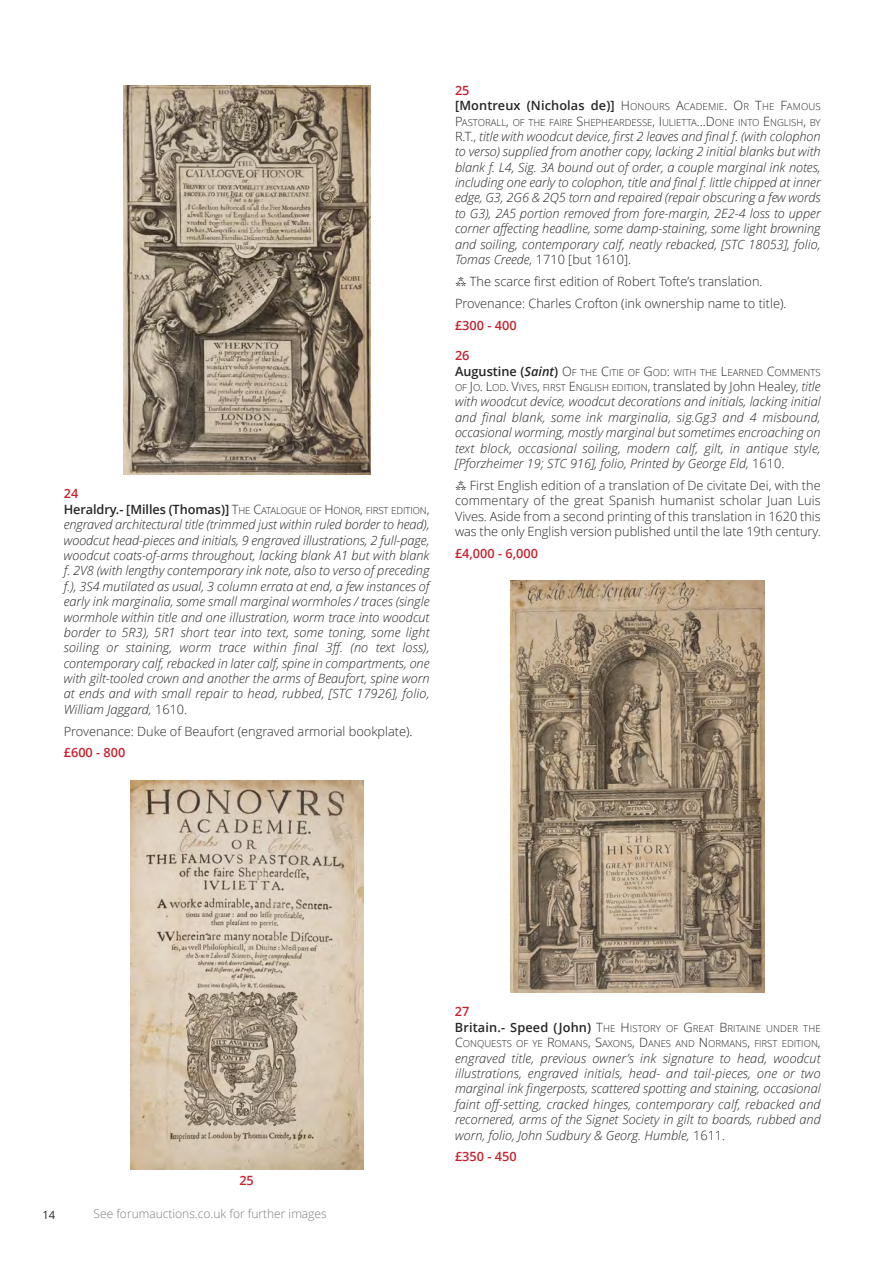
<style>
.page{position:relative;width:893px;height:1263px;background:#fff}
.page>*{position:absolute;margin:0;border:0;box-sizing:border-box;transform-origin:0 0}
.t1{font:italic 300 12.75px/15.5px "Open Sans";color:#272526;text-align:justify}
.t2{font:300 12.75px/15.5px "Open Sans";color:#272526;text-align:justify}
.t3{font:600 12.75px "Open Sans";letter-spacing:.01em;color:#272526}
.t4{font:600 12.75px "Open Sans";color:#c52230}
.t5{font:300 12px "Open Sans";color:#7d7c7d}
.t6{font:11.25px "Open Sans";color:#272526}
.t7{font:300 9.6px/15.5px "Open Sans";color:#272526}
.s1{font-weight:600;font-size:12.75px}
.s2{font-size:12.75px}
.s3{font-style:normal}
.s4{font-weight:300}
.s5{font-weight:300;font-size:9.6px}
.s6{font-family:"Lucida Grande";font-weight:400}
.s7{font-weight:600;font-style:italic;font-size:12.75px}
.s8{font-style:normal;font-size:9.6px}
</style>
<div class="page">
<img style="left:123px;top:85px;width:247px;height:390px">
<img style="left:130px;top:780px;width:233px;height:389px">
<img style="left:511px;top:580px;width:254px;height:412px">
<p class="t4" style="left:64px;top:485px;width:16px">24</p>
<p class="t7" style="left:64px;top:502px;width:367px"><span class="s1">Heraldry.- [Milles (Thomas)]</span> <span class="s2">T</span>HE <span class="s2">C</span>ATALOGUE OF <span class="s2">H</span>ONOR<span class="s2">,</span> FIRST EDITION<span class="s2">,</span></p>
<p class="t1" style="left:64px;top:517px;width:367px">engraved architectural title (trimmed just within ruled border to head), woodcut head-pieces and initials, 9 engraved illustrations, 2 full-page, woodcut coats-of-arms throughout, lacking blank A1 but with blank f. 2V8 (with lengthy contemporary ink note, also to verso of preceding f.), 3S4 mutilated as usual, 3 column errata at end, a few instances of early ink marginalia, some small marginal wormholes / traces (single wormhole within title and one ill ustration, worm trace into woodcut border to 5R3), 5R1 short tear into text, some toning, some light soiling or staining, worm trace within final 3ff. (no text loss), contemporary calf, rebacked in later calf, spine in compartments, one with gilt-tooled crown and another the arms of Beaufort, spine worn at ends and with small repair to head, rubbed, [STC 17926], folio, William Jaggard, <span class="s3">1610.</span></p>
<p class="t2" style="left:64px;top:723px;width:350px">Provenance: Duke of Beaufort (engraved armorial bookplate).</p>
<p class="t4" style="left:64px;top:744px;width:63px">£600 - 800</p>
<p class="t4" style="left:455px;top:81px;width:16px">25</p>
<p class="t3" style="left:455px;top:97px;width:367px">[Montreux (Nicholas de)] <span class="s4">H</span><span class="s5">ONOURS</span> <span class="s4">A</span><span class="s5">CADEMIE</span><span class="s4">. O</span><span class="s5">R</span> <span class="s4">T</span><span class="s5">HE</span> <span class="s4">F</span><span class="s5">AMOUS</span></p>
<p class="t7" style="left:455px;top:114px;width:367px"><span class="s2">P</span>ASTORALL<span class="s2">,</span> OF THE FAIRE <span class="s2">S</span>HEPHEARDESSE<span class="s2">, I</span>ULIETTA<span class="s2">...D</span>ONE INTO <span class="s2">E</span>NGLISH<span class="s2">,</span> BY</p>
<p class="t1" style="left:455px;top:128px;width:367px"><span class="s3">R.T.,</span> title with woodcut device, first 2 leaves and final f. (with colophon to verso) supplied from another copy, lacking 2 initial blanks but with blank f. L4, Sig. 3A bound out of order, a couple marginal ink notes, including one early to colophon, title and final f. little chipped at inner edge, G3, 2G6 &amp; 2Q5 torn and repaired (repair obscuring a few words to G3), 2A5 portion removed from fore-margin, 2E2-4 loss to upper corner affecting headline, some damp-staining, some light browning and soiling, contemporary calf, neatly rebacked, [STC 18053], folio, Tomas Creede, <span class="s3">1710 [but 1610].</span></p>
<p class="t2" style="left:455px;top:273px;width:309px"><span class="s6">⁂</span> The scarce first edition of Robert Tofte’s translation.</p>
<p class="t2" style="left:455px;top:295px;width:333px">Provenance: Charles Crofton (ink ownership name to title).</p>
<p class="t4" style="left:455px;top:316px;width:63px">£300 - 400</p>
<p class="t4" style="left:455px;top:347px;width:16px">26</p>
<p class="t7" style="left:455px;top:364px;width:367px"><span class="s1">Augustine (</span><span class="s7">Saint</span><span class="s1">)</span> <span class="s2">O</span>F THE <span class="s2">C</span>ITIE OF <span class="s2">G</span>OD<span class="s2">:</span> WITH THE <span class="s2">L</span>EARNED <span class="s2">C</span>OMMENTS</p>
<p class="t1" style="left:455px;top:378px;width:367px"><span class="s8">OF</span> <span class="s3">J</span><span class="s8">O</span><span class="s3">. L</span><span class="s8">OD</span><span class="s3">. V</span><span class="s8">IVES</span><span class="s3">,</span> <span class="s8">FIRST</span> <span class="s3">E</span><span class="s8">NGLISH EDITION</span><span class="s3">, translated by John Healey,</span> title with woodcut device, woodcut decorations and initials, lacking initial and final blank, some ink marginalia, sig.Gg3 and 4 misbound, occasional worming, mostly marginal but sometimes encroaching on text block, occasional soiling, modern calf, gilt, in antique style, [Pforzheimer 19; STC 916], folio, Printed by George Eld, <span class="s3">1610.</span></p>
<p class="t2" style="left:455px;top:477px;width:367px"><span class="s6">⁂</span> First English edition of a translation of De civitate Dei, with the commentary of the great Spanish humanist scholar Juan Luis Vives. Aside from a second printing of this translation in 1620 this was the only English version published until the late 19th century.</p>
<p class="t4" style="left:455px;top:544px;width:85px">£4,000 - 6,000</p>
<p class="t4" style="left:239px;top:1171px;width:16px">25</p>
<p class="t6" style="left:43px;top:1207px;width:14px">14</p>
<p class="t5" style="left:94px;top:1205px;width:235px">See forumauctions.co.uk for further images</p>
<p class="t4" style="left:455px;top:1003px;width:16px">27</p>
<p class="t7" style="left:455px;top:1020px;width:367px"><span class="s1">Britain.- Speed (John)</span> <span class="s2">T</span>HE <span class="s2">H</span>ISTORY OF <span class="s2">G</span>REAT <span class="s2">B</span>RITAINE UNDER THE<br><span class="s2">C</span>ONQUESTS OF YE <span class="s2">R</span>OMANS<span class="s2">, S</span>AXONS<span class="s2">, D</span>ANES AND <span class="s2">N</span>ORMANS<span class="s2">,</span> FIRST EDITION<span class="s2">,</span></p>
<p class="t1" style="left:455px;top:1050px;width:367px">engraved title, previous owner’s ink signature to head, woodcut illustrations, engraved initials, head- and tail-pieces, one or two marginal ink fingerposts, scattered spotting and staining, occasional faint off-setting, cracked hinges, contemporary calf, rebacked and recornered, arms of the Signet Society in gilt to boards, rubbed and worn, folio, John Sudbury &amp; Georg. Humble, <span class="s3">1611.</span></p>
<p class="t4" style="left:455px;top:1148px;width:63px">£350 - 450</p>
</div>
